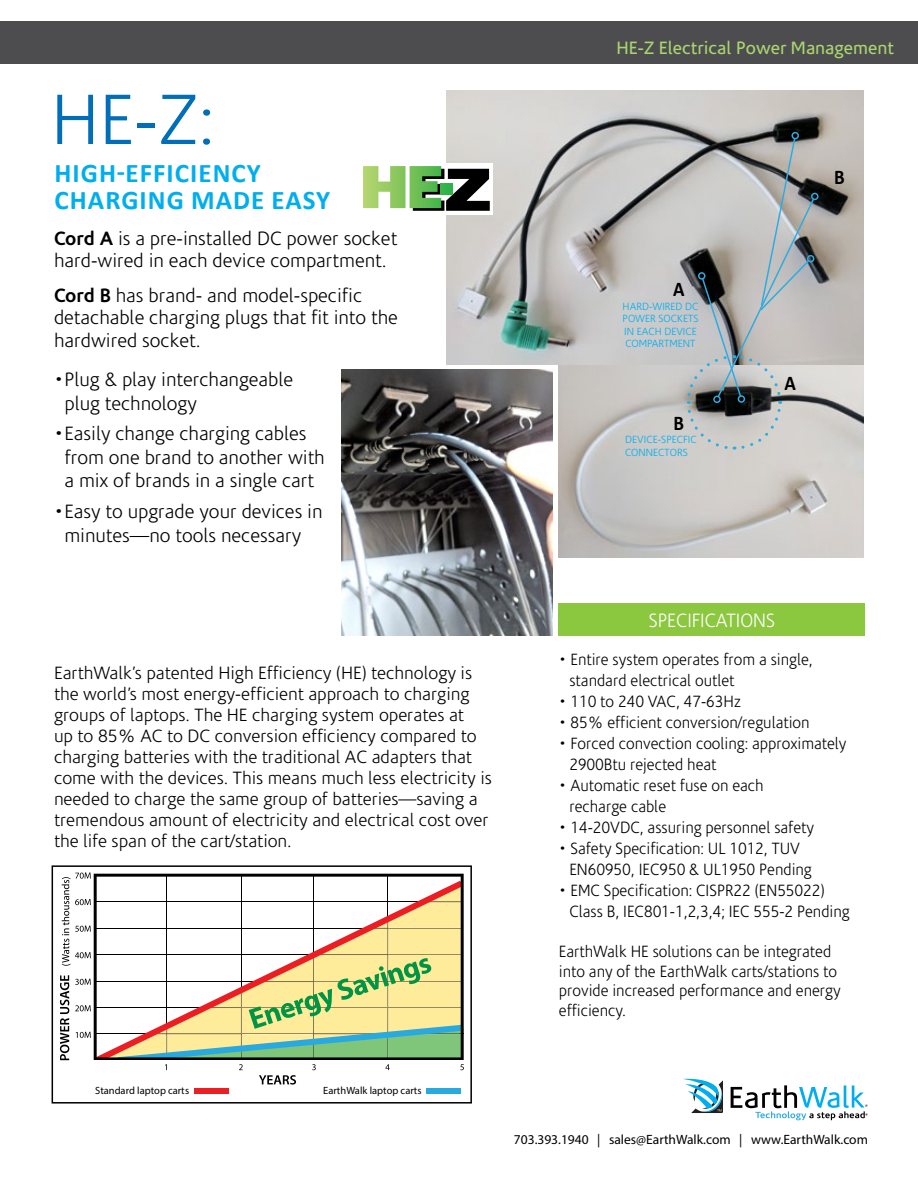
<style>
.page{position:relative;width:918px;height:1188px;background:#fff}
.page>*{position:absolute;margin:0;border:0;box-sizing:border-box;transform-origin:0 0}
.t1{font:300 72px "Corisande";color:#006eb8}
.t2{font:700 27px/27px "Calibri";letter-spacing:.04em;color:#00aeef}
.t3{font:700 21px "Calibri";color:#000;scale:.9 1}
.t4{font:300 19.5px/23.4px "Corisande";color:#000}
.t5{font:300 19.5px "Corisande";color:#fff;scale:.95 1}
.t6{font:300 18px/21px "Corisande";color:#000}
.t7{font:18px "Corisande";color:#a9d570}
.t8{font:300 16.5px/21px "Corisande";color:#000;scale:.95 1}
.t9{font:13.5px "Myriad Pro";color:#000}
.t10{font:300 10.5px/12.6px "Corisande";color:#00aeef}
.t11{font:10.5px "Myriad Pro";color:#000}
.s1{font-weight:700}
</style>
<div class="page">
<svg style="left:683px;top:1078px;width:40px;height:35px"></svg>
<svg style="left:731px;top:1085px;width:137px;height:35px"></svg>
<div style="left:0;top:21px;width:918px;height:43px;background:#4d4d4f"></div>
<div style="left:559px;top:603px;width:306px;height:33px;background:#8cc740"></div>
<svg style="left:52px;top:865px;width:420px;height:239px"></svg>
<svg style="left:94px;top:874px;width:370px;height:186px"></svg>
<svg style="left:60px;top:975px;width:9px;height:85px"></svg>
<svg style="left:62px;top:872px;width:29px;height:94px"></svg>
<svg style="left:75px;top:979px;width:16px;height:6px"></svg>
<svg style="left:75px;top:1005px;width:16px;height:6px"></svg>
<svg style="left:76px;top:1032px;width:15px;height:6px"></svg>
<div style="left:195px;top:1088px;width:34px;height:6px;background:#ed1d24"></div>
<div style="left:427px;top:1088px;width:34px;height:6px;background:#28aae1"></div>
<div style="left:93px;top:1060px;width:374px;height:17px;background:#fff"></div>
<svg style="left:99px;top:883px;width:365px;height:202px"></svg>
<img style="left:559px;top:364px;width:305px;height:194px">
<img style="left:447px;top:91px;width:417px;height:273px">
<div style="left:811px;top:193px;width:8px;height:7px;border:2px solid #2fabe1;border-radius:50%"></div>
<div style="left:361px;top:163px;width:131px;height:51px;background:#fff"></div>
<svg style="left:363px;top:166px;width:127px;height:45px"></svg>
<div style="left:791px;top:132px;width:8px;height:7px;border:2px solid #2fabe1;border-radius:50%"></div>
<svg style="left:685px;top:137px;width:131px;height:314px;background:#a7a9a9"></svg>
<div style="left:807px;top:255px;width:7px;height:7px;border:2px solid #2fabe1;border-radius:50%"></div>
<img style="left:341px;top:370px;width:212px;height:266px">
<h1 class="t1" style="left:51px;top:82px;width:165px">HE-Z:</h1>
<h2 class="t2" style="left:55px;top:158px;width:277px">HIGH-EFFICIENCY<br>CHARGING MADE EASY</h2>
<p class="t4" style="left:54px;top:227px;width:345px;line-height:22.5px"><span class="s1">Cord A</span> is a pre-installed DC power socket hard-wired in each device compartment.</p>
<p class="t4" style="left:54px;top:284px;width:345px;line-height:22.5px"><span class="s1">Cord B</span> has brand- and model-specific detachable charging plugs that fit into the hardwired socket.</p>
<p class="t4" style="left:64px;top:368px;width:230px;text-indent:-10px">•Plug &amp; play interchangeable plug technology</p>
<p class="t4" style="left:64px;top:423px;width:262px;text-indent:-10px">•Easily change charging cables from one brand to another with a mix of brands in a single cart</p>
<p class="t4" style="left:54px;top:500px;width:270px;text-align:center">•Easy to upgrade your devices in minutes—no tools necessary</p>
<p class="t7" style="left:616px;top:38px;width:279px">HE-Z Electrical Power Management</p>
<p class="t3" style="left:673px;top:276px;width:14px">A</p>
<p class="t10" style="left:623px;top:300px;width:77px">HARD-WIRED DC<br>POWER SOCKETS<br>IN EACH DEVICE<br>COMPARTMENT</p>
<p class="t3" style="left:673px;top:410px;width:13px">B</p>
<p class="t10" style="left:625px;top:434px;width:73px">DEVICE-SPECFIC<br>CONNECTORS</p>
<p class="t3" style="left:834px;top:164px;width:13px">B</p>
<p class="t3" style="left:785px;top:370px;width:14px">A</p>
<p class="t6" style="left:54px;top:663px;width:439px">EarthWalk’s patented High Efficiency (HE) technology is the world’s most energy-efficient approach to charging groups of laptops. The HE charging system operates at<br>up to 85% AC to DC conversion efficiency compared to charging batteries with the traditional AC adapters that come with the devices. This means much less electricity is needed to charge the same group of batteries—saving a tremendous amount of electricity and electrical cost over the life span of the cart/station.</p>
<p class="t5" style="left:649px;top:610px;width:134px">SPECIFICATIONS</p>
<p class="t8" style="left:569px;top:649px;width:258px;text-indent:-11px">• Entire system operates from a single, standard electrical outlet</p>
<p class="t8" style="left:559px;top:691px;width:193px">• 110 to 240 VAC, 47-63Hz</p>
<p class="t8" style="left:559px;top:712px;width:265px">• 85% efficient conversion/regulation</p>
<p class="t8" style="left:569px;top:733px;width:293px;text-indent:-11px">• Forced convection cooling: approximately<br>2900Btu rejected heat</p>
<p class="t8" style="left:569px;top:775px;width:206px;text-indent:-10px">• Automatic reset fuse on each recharge cable</p>
<p class="t8" style="left:559px;top:817px;width:270px">• 14-20VDC, assuring personnel safety</p>
<p class="t8" style="left:569px;top:838px;width:257px;text-indent:-11px">• Safety Specification: UL 1012, TUV<br>EN60950, IEC950 &amp; UL1950 Pending</p>
<p class="t8" style="left:569px;top:880px;width:297px;text-indent:-11px">• EMC Specification: CISPR22 (EN55022)<br>Class B, IEC801-1,2,3,4; IEC 555-2 Pending</p>
<p class="t8" style="left:559px;top:943px;width:298px;line-height:19.5px">EarthWalk HE solutions can be integrated into any of the EarthWalk carts/stations to provide increased performance and energy efficiency.</p>
<p class="t11" style="left:95px;top:1084px;width:95px">Standard laptop carts</p>
<p class="t11" style="left:323px;top:1084px;width:100px">EarthWalk laptop carts</p>
<p class="t9" style="left:514px;top:1132px;width:356px">703.393.1940 | sales@EarthWalk.com | www.EarthWalk.com</p>
</div>
